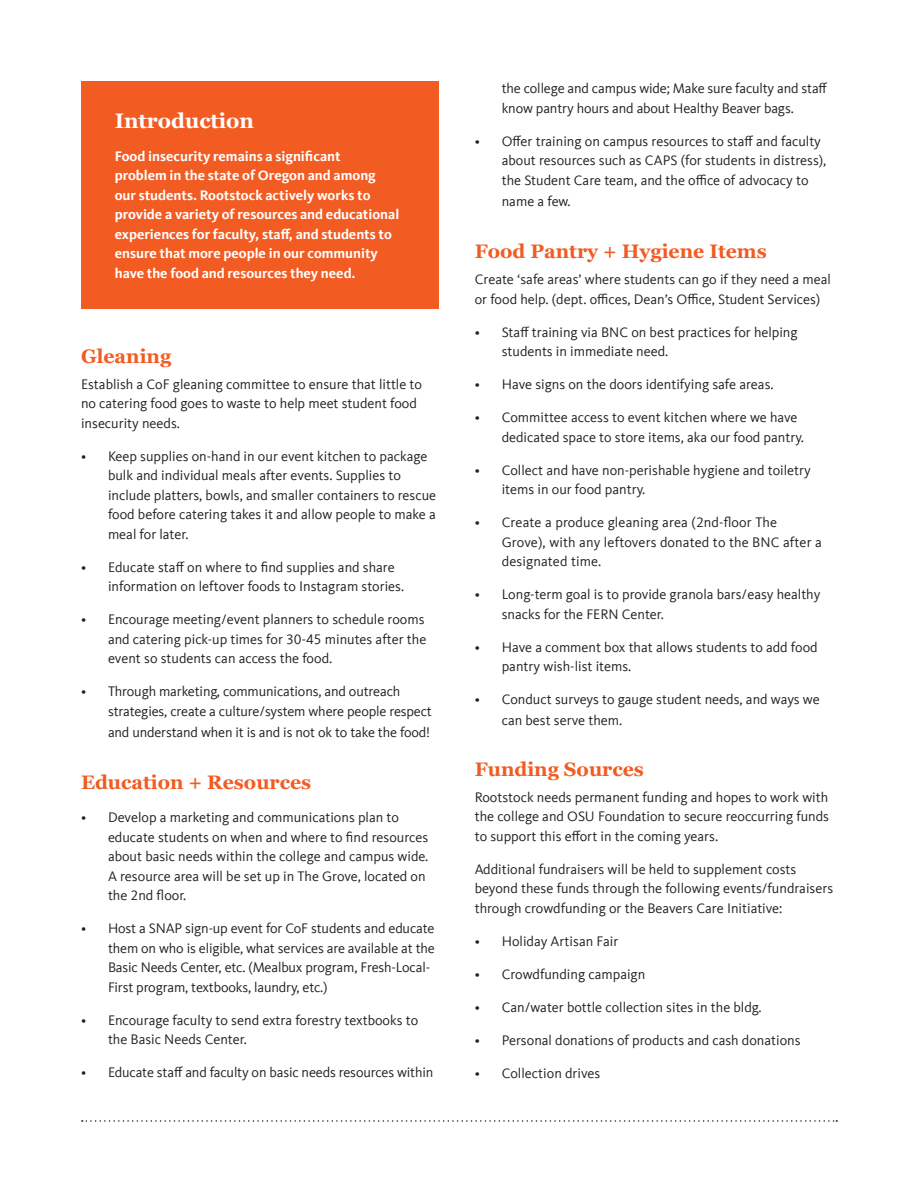
<style>
.page{position:relative;width:918px;height:1188px;background:#fff}
.page>*{position:absolute;margin:0;border:0;box-sizing:border-box;transform-origin:0 0}
.t1{font:700 21px "Georgia";color:#fff}
.t2{font:700 19.5px "Georgia";color:#f25b21}
.t3{font:14.25px/19.5px "Kievit Offc";color:#231f20}
.t4{font:700 14.25px/19.5px "Kievit Offc";color:#fff}
</style>
<div class="page">
<div style="left:81px;top:81px;width:358px;height:228px;background:#f25b21"></div>
<svg style="left:82px;top:1120px;width:755px;height:2px"></svg>
<h1 class="t1" style="left:115px;top:107px;width:141px">Introduction</h1>
<p class="t4" style="left:115px;top:146px;width:286px">Food insecurity remains a significant<br>problem in the state of Oregon and among our students. Rootstock actively works to provide a variety of resources and educational experiences for faculty, staff, and students to ensure that more people in our community have the food and resources they need.</p>
<h2 class="t2" style="left:81px;top:343px;width:92px">Gleaning</h2>
<p class="t3" style="left:81px;top:375px;width:343px">Establish a CoF gleaning committee to ensure that little to no catering food goes to waste to help meet student food insecurity needs.</p>
<p class="t3" style="left:108px;top:447px;width:330px;text-indent:-27px">• Keep supplies on-hand in our event kitchen to package bulk and individual meals after events. Supplies to include platters, bowls, and smaller containers to rescue food before catering takes it and allow people to make a meal for later.</p>
<p class="t3" style="left:108px;top:558px;width:298px;text-indent:-27px">• Educate staff on where to find supplies and share information on leftover foods to Instagram stories.</p>
<p class="t3" style="left:108px;top:610px;width:320px;text-indent:-27px">• Encourage meeting/event planners to schedule rooms and catering pick-up times for 30-45 minutes after the event so students can access the food.</p>
<p class="t3" style="left:108px;top:682px;width:325px;text-indent:-27px">• Through marketing, communications, and outreach strategies, create a culture/system where people respect</p>
<p class="t3" style="left:108px;top:723px;width:324px">and understand when it is and is not ok to take the food!</p>
<h2 class="t2" style="left:81px;top:770px;width:232px">Education + Resources</h2>
<p class="t3" style="left:108px;top:808px;width:322px;text-indent:-27px">• Develop a marketing and communications plan to educate students on when and where to find resources about basic needs within the college and campus wide.<br>A resource area will be set up in The Grove, located on the 2nd floor.</p>
<p class="t3" style="left:108px;top:919px;width:328px;text-indent:-27px">• Host a SNAP sign-up event for CoF students and educate them on who is eligible, what services are available at the Basic Needs Center, etc. (Mealbux program, Fresh-Local-First program, textbooks, laundry, etc.)</p>
<p class="t3" style="left:108px;top:1010px;width:312px;text-indent:-27px">• Encourage faculty to send extra forestry textbooks to the Basic Needs Center.</p>
<p class="t3" style="left:81px;top:1063px;width:354px">• Educate staff and faculty on basic needs resources within</p>
<p class="t3" style="left:502px;top:79px;width:327px">the college and campus wide; Make sure faculty and staff know pantry hours and about Healthy Beaver bags.</p>
<p class="t3" style="left:502px;top:131px;width:326px;text-indent:-27px">• Offer training on campus resources to staff and faculty about resources such as CAPS (for students in distress), the Student Care team, and the office of advocacy to</p>
<p class="t3" style="left:502px;top:191px;width:71px">name a few.</p>
<h2 class="t2" style="left:475px;top:239px;width:294px">Food Pantry + Hygiene Items</h2>
<p class="t3" style="left:475px;top:270px;width:358px">Create ‘safe areas’ where students can go if they need a meal or food help. (dept. offices, Dean’s Office, Student Services)</p>
<p class="t3" style="left:502px;top:322px;width:297px;text-indent:-27px">• Staff training via BNC on best practices for helping students in immediate need.</p>
<p class="t3" style="left:475px;top:375px;width:300px">• Have signs on the doors identifying safe areas.</p>
<p class="t3" style="left:502px;top:408px;width:304px;text-indent:-27px">• Committee access to event kitchen where we have dedicated space to store items, aka our food pantry.</p>
<p class="t3" style="left:502px;top:460px;width:311px;text-indent:-27px">• Collect and have non-perishable hygiene and toiletry items in our food pantry.</p>
<p class="t3" style="left:502px;top:513px;width:322px;text-indent:-27px">• Create a produce gleaning area (2nd-floor The<br>Grove), with any leftovers donated to the BNC after a designated time.</p>
<p class="t3" style="left:502px;top:585px;width:320px;text-indent:-27px">• Long-term goal is to provide granola bars/easy healthy snacks for the FERN Center.</p>
<p class="t3" style="left:502px;top:637px;width:317px;text-indent:-27px">• Have a comment box that allows students to add food pantry wish-list items.</p>
<p class="t3" style="left:502px;top:689px;width:319px;line-height:21px;text-indent:-27px">• Conduct surveys to gauge student needs, and ways we can best serve them.</p>
<h2 class="t2" style="left:475px;top:756px;width:171px">Funding Sources</h2>
<p class="t3" style="left:475px;top:788px;width:356px;text-align:justify">Rootstock needs permanent funding and hopes to work with the college and OSU Foundation to secure reoccurring funds to support this effort in the coming years.</p>
<p class="t3" style="left:475px;top:860px;width:360px">Additional fundraisers will be held to supplement costs beyond these funds through the following events/fundraisers through crowdfunding or the Beavers Care Initiative:</p>
<p class="t3" style="left:475px;top:932px;width:145px">• Holiday Artisan Fair</p>
<p class="t3" style="left:475px;top:965px;width:172px">• Crowdfunding campaign</p>
<p class="t3" style="left:475px;top:998px;width:288px">• Can/water bottle collection sites in the bldg.</p>
<p class="t3" style="left:475px;top:1031px;width:327px">• Personal donations of products and cash donations</p>
<p class="t3" style="left:475px;top:1064px;width:127px">• Collection drives</p>
</div>
